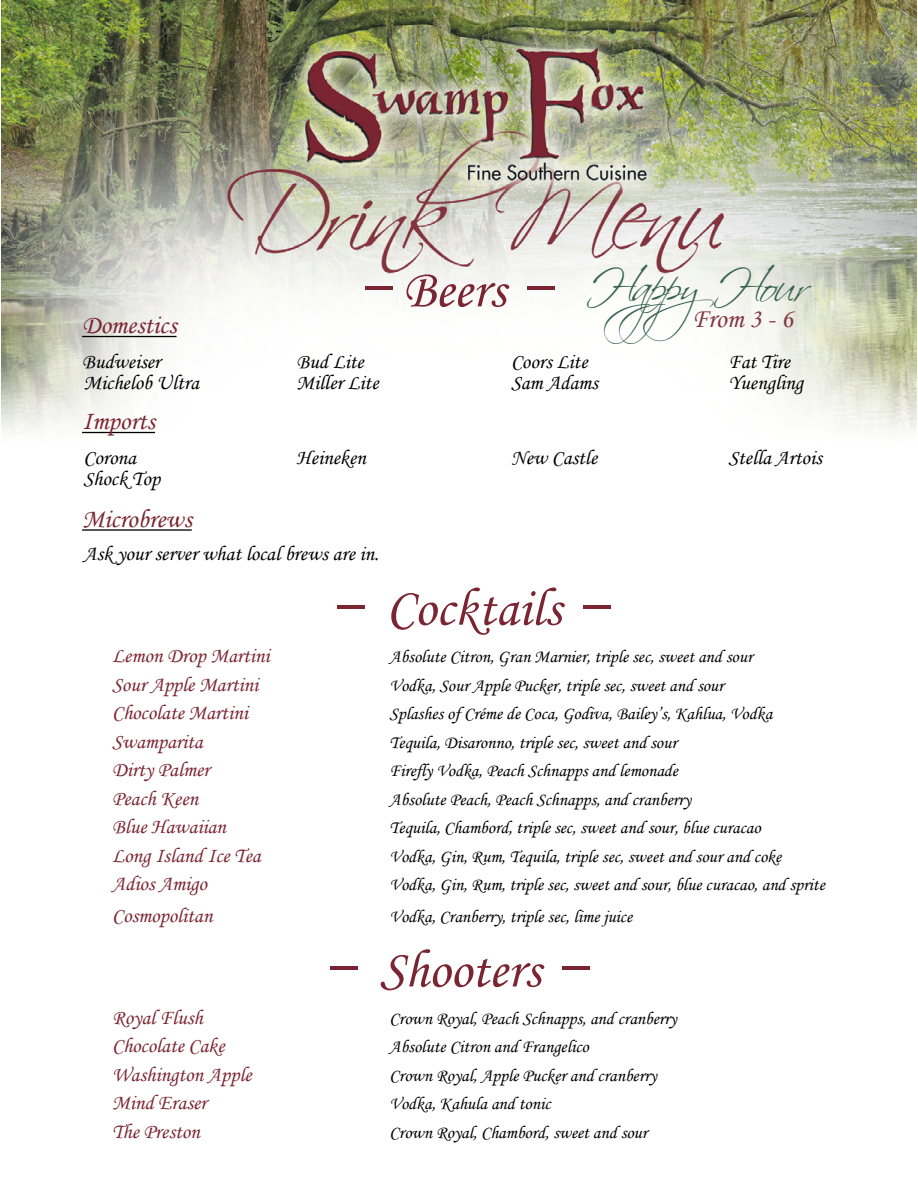
<style>
.page{position:relative;width:918px;height:1188px;background:#fff}
.page>*{position:absolute;margin:0;border:0;box-sizing:border-box;transform-origin:0 0}
.t1{font:54px "Monotype Corsiva";color:#7b2532}
.t2{font:45.9px "Scriptina";letter-spacing:-.08em;color:#386351}
.t3{font:27px "Monotype Corsiva";color:#833741}
.t4{font:26.25px "Monotype Corsiva";color:#7b2530}
.t5{font:21px "Monotype Corsiva";color:#7b2532}
.t6{font:21px "Monotype Corsiva";color:#000}
.t7{font:18px "Monotype Corsiva";color:#000}
.s1{font-family:"Times New Roman"}
</style>
<div class="page">
<img style="left:2px;top:0;width:914px;height:434px">
<hr style="left:82px;top:336px;width:95px;height:1px;background:#000">
<hr style="left:82px;top:432px;width:73px;height:1px;background:#000">
<hr style="left:82px;top:529px;width:110px;height:2px;background:#000">
<h2 class="t2" style="left:586px;top:258px;width:222px">HappyHour</h2>
<h1 class="t1" style="left:379px;top:257px;width:191px"><span class="s1">̶</span>Beers <span class="s1">̶</span></h1>
<h3 class="t3" style="left:692px;top:303px;width:102px">From 3 - 6</h3>
<h3 class="t4" style="left:82px;top:309px;width:96px">Domestics</h3>
<p class="t6" style="left:82px;top:349px;width:80px">Budweiser</p>
<p class="t6" style="left:297px;top:349px;width:69px">Bud Lite</p>
<p class="t6" style="left:511px;top:349px;width:78px">Coors Lite</p>
<p class="t6" style="left:729px;top:349px;width:63px">Fat Tire</p>
<p class="t6" style="left:84px;top:370px;width:117px">Michelob Ultra</p>
<p class="t6" style="left:297px;top:370px;width:83px">Miller Lite</p>
<p class="t6" style="left:511px;top:370px;width:88px">Sam Adams</p>
<p class="t6" style="left:729px;top:370px;width:76px">Yuengling</p>
<h3 class="t4" style="left:82px;top:405px;width:74px">Imports</h3>
<p class="t6" style="left:84px;top:445px;width:54px">Corona</p>
<p class="t6" style="left:297px;top:445px;width:71px">Heineken</p>
<p class="t6" style="left:511px;top:445px;width:88px">New Castle</p>
<p class="t6" style="left:729px;top:445px;width:95px">Stella Artois</p>
<p class="t6" style="left:84px;top:466px;width:78px">Shock Top</p>
<h3 class="t4" style="left:82px;top:503px;width:111px">Microbrews</h3>
<p class="t6" style="left:84px;top:541px;width:297px">Ask your server what local brews are in.</p>
<h1 class="t1" style="left:351px;top:575px;width:275px"><span class="s1">̶</span> Cocktails <span class="s1">̶</span></h1>
<p class="t5" style="left:112px;top:643px;width:159px">Lemon Drop Martini</p>
<p class="t7" style="left:390px;top:646px;width:364px">Absolute Citron, Gran Marnier, triple sec, sweet and sour</p>
<p class="t5" style="left:112px;top:671px;width:148px">Sour Apple Martini</p>
<p class="t7" style="left:390px;top:674px;width:336px">Vodka, Sour Apple Pucker, triple sec, sweet and sour</p>
<p class="t5" style="left:112px;top:700px;width:137px">Chocolate Martini</p>
<p class="t7" style="left:390px;top:703px;width:384px">Splashes of Créme de Coca, Godiva, Bailey’s, Kahlua, Vodka</p>
<p class="t5" style="left:112px;top:728px;width:92px">Swamparita</p>
<p class="t7" style="left:390px;top:731px;width:289px">Tequila, Disaronno, triple sec, sweet and sour</p>
<p class="t5" style="left:112px;top:757px;width:99px">Dirty Palmer</p>
<p class="t7" style="left:390px;top:760px;width:290px">Firefly Vodka, Peach Schnapps and lemonade</p>
<p class="t5" style="left:112px;top:785px;width:88px">Peach Keen</p>
<p class="t7" style="left:390px;top:788px;width:303px">Absolute Peach, Peach Schnapps, and cranberry</p>
<p class="t5" style="left:112px;top:814px;width:115px">Blue Hawaiian</p>
<p class="t7" style="left:390px;top:817px;width:373px">Tequila, Chambord, triple sec, sweet and sour, blue curacao</p>
<p class="t5" style="left:112px;top:842px;width:150px">Long Island Ice Tea</p>
<p class="t7" style="left:390px;top:845px;width:393px">Vodka, Gin, Rum, Tequila, triple sec, sweet and sour and coke</p>
<p class="t5" style="left:112px;top:871px;width:96px">Adios Amigo</p>
<p class="t7" style="left:390px;top:874px;width:437px">Vodka, Gin, Rum, triple sec, sweet and sour, blue curacao, and sprite</p>
<p class="t5" style="left:112px;top:902px;width:102px">Cosmopolitan</p>
<p class="t7" style="left:390px;top:905px;width:244px">Vodka, Cranberry, triple sec, lime juice</p>
<h1 class="t1" style="left:344px;top:937px;width:261px"><span class="s1">̶</span> Shooters <span class="s1">̶</span></h1>
<p class="t5" style="left:112px;top:1005px;width:92px">Royal Flush</p>
<p class="t7" style="left:390px;top:1008px;width:289px">Crown Royal, Peach Schnapps, and cranberry</p>
<p class="t5" style="left:112px;top:1033px;width:114px">Chocolate Cake</p>
<p class="t7" style="left:390px;top:1036px;width:201px">Absolute Citron and Frangelico</p>
<p class="t5" style="left:112px;top:1062px;width:141px">Washington Apple</p>
<p class="t7" style="left:390px;top:1065px;width:269px">Crown Royal, Apple Pucker and cranberry</p>
<p class="t5" style="left:112px;top:1090px;width:96px">Mind Eraser</p>
<p class="t7" style="left:390px;top:1093px;width:162px">Vodka, Kahula and tonic</p>
<p class="t5" style="left:112px;top:1119px;width:89px">The Preston</p>
<p class="t7" style="left:390px;top:1122px;width:259px">Crown Royal, Chambord, sweet and sour</p>
</div>
